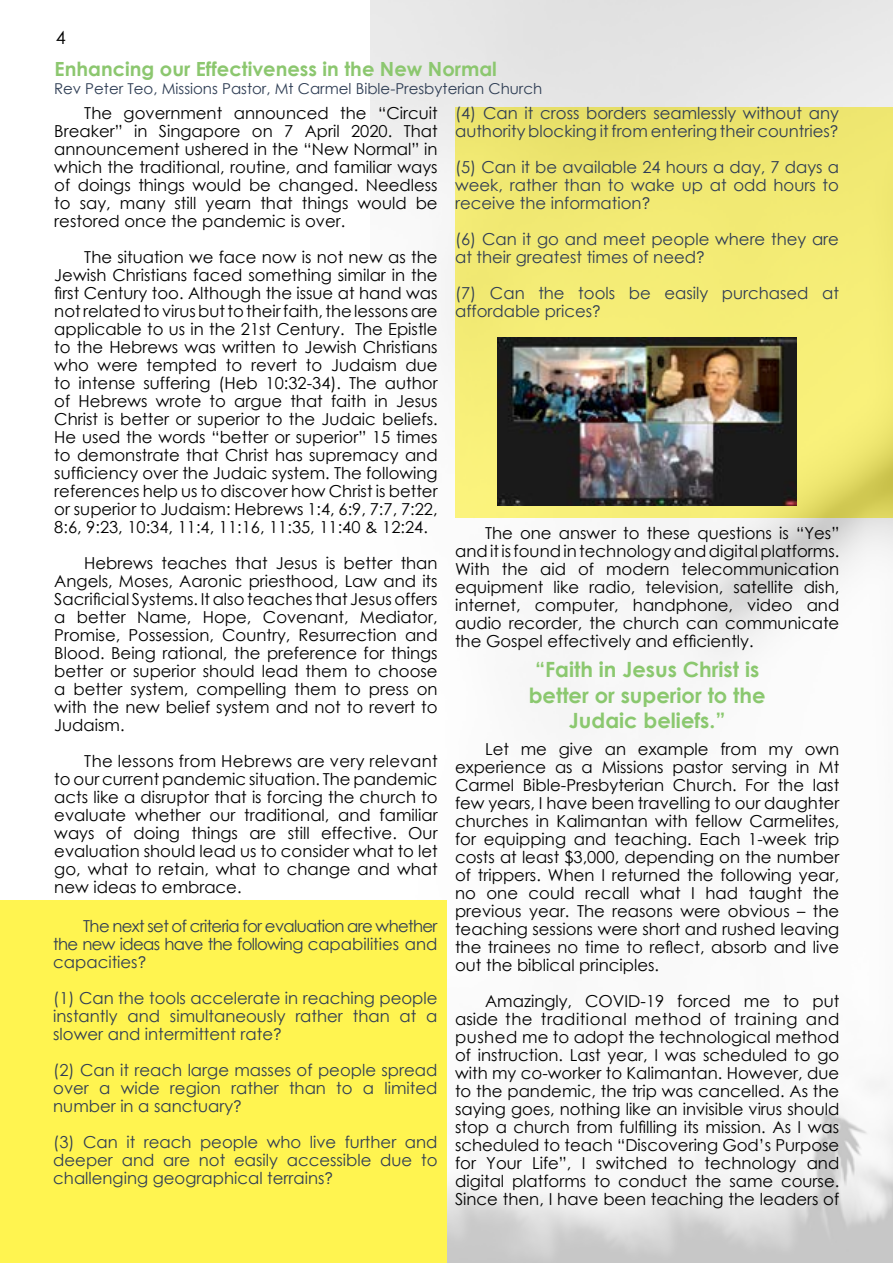
<style>
.page{position:relative;width:893px;height:1263px;background:#fff}
.page>*{position:absolute;margin:0;border:0;box-sizing:border-box;transform-origin:0 0}
.t1{font:700 21px/25.5px "Century Gothic";color:#8bc86f;text-align:center}
.t2{font:700 19.5px "Century Gothic";color:#8cc76f}
.t3{font:18px "Century Gothic";color:#000}
.t4{font:16.5px/18px "Century Gothic";color:#000;text-align:justify}
.t5{font:16.5px/18px "Century Gothic";color:#303d54;text-align:justify}
.t6{font:15px "Century Gothic";color:#2e3d54}
.s1{font-family:"Arcon"}
</style>
<div class="page">
<img style="left:371px;top:0;width:522px;height:1263px">
<div style="left:0;top:900px;width:446px;height:363px;background:#fff450"></div>
<img style="left:497px;top:337px;width:300px;height:168px">
<p class="t3" style="left:56px;top:25px;width:11px">4</p>
<p class="t2" style="left:55px;top:54px;width:444px">Enhancing our Effectiveness in the New Normal</p>
<p class="t6" style="left:54px;top:78px;width:490px">Rev Peter Teo, Missions Pastor, Mt Carmel Bible-Presbyterian Church</p>
<p class="t4" style="left:54px;top:104px;width:385px;text-indent:30px">The government announced the “Circuit Breaker” in Singapore on 7 April 2020. That announcement ushered in the “New Normal” in which the traditional, routine, and familiar ways of doings things would be changed. Needless to say, many still yearn that things would be restored once the pandemic is over.</p>
<p class="t4" style="left:54px;top:248px;width:385px;text-indent:30px">The situation we face now is not new as the Jewish Christians faced something similar in the first Century too. Although the issue at hand was not related to virus but to their faith, the lessons are applicable to us in the 21st Century. The Epistle to the Hebrews was written to Jewish Christians who were tempted to revert to Judaism due to intense suffering (Heb 10:32-34). The author of Hebrews wrote to argue that faith in Jesus Christ is better or superior to the Judaic beliefs.<br>He used the words “better or superior” 15 times to demonstrate that Christ has supremacy and sufficiency over the Judaic system. The following references help us to discover how Christ is better or superior to Judaism: Hebrews 1:4, 6:9, 7:7, 7:22, 8:6, 9:23, 10:34, 11:4, 11:16, 11:35, 11:40 &amp; 12:24.</p>
<p class="t4" style="left:54px;top:554px;width:385px;text-indent:30px">Hebrews teaches that Jesus is better than Angels, Moses, Aaronic priesthood, Law and its Sacrificial Systems. It also teaches that Jesus offers a better Name, Hope, Covenant, Mediator, Promise, Possession, Country, Resurrection and Blood. Being rational, the preference for things better or superior should lead them to choose a better system, compelling them to press on with the new belief system and not to revert to Judaism.</p>
<p class="t4" style="left:54px;top:752px;width:385px;text-indent:30px">The lessons from Hebrews are very relevant to our current pandemic situation. The pandemic acts like a disruptor that is forcing the church to evaluate whether our traditional, and familiar ways of doing things are still effective. Our evaluation should lead us to consider what to let go, what to retain, what to change and what new ideas to embrace.</p>
<p class="t5" style="left:53px;top:917px;width:386px;text-indent:30px">The next set of criteria for evaluation are whether the new ideas have the following capabilities and capacities<span class="s1">?</span></p>
<p class="t5" style="left:53px;top:989px;width:386px">(1) Can the tools accelerate in reaching people instantly and simultaneously rather than at a slower and intermittent rate<span class="s1">?</span></p>
<p class="t5" style="left:53px;top:1061px;width:386px">(2) Can it reach large masses of people spread over a wide region rather than to a limited number in a sanctuary<span class="s1">?</span></p>
<p class="t5" style="left:53px;top:1133px;width:386px">(3) Can it reach people who live further and deeper and are not easily accessible due to challenging geographical terrains<span class="s1">?</span></p>
<p class="t5" style="left:455px;top:104px;width:385px">(4) Can it cross borders seamlessly without any authority blocking it from entering their countries<span class="s1">?</span></p>
<p class="t5" style="left:455px;top:158px;width:385px">(5) Can it be available 24 hours a day, 7 days a week, rather than to wake up at odd hours to receive the information<span class="s1">?</span></p>
<p class="t5" style="left:455px;top:230px;width:385px">(6) Can it go and meet people where they are at their greatest times of need<span class="s1">?</span></p>
<p class="t5" style="left:455px;top:284px;width:385px">(7) Can the tools be easily purchased at affordable prices<span class="s1">?</span></p>
<p class="t4" style="left:455px;top:524px;width:386px;text-indent:30px">The one answer to these questions is “Yes” and it is found in technology and digital platforms.<br>With the aid of modern telecommunication equipment like radio, television, satellite dish, internet, computer, handphone, video and audio recorder, the church can communicate the Gospel effectively and efficiently.</p>
<p class="t1" style="left:529px;top:656px;width:238px">“Faith in Jesus Christ is better or superior to the<br>Judaic beliefs.”</p>
<p class="t4" style="left:455px;top:740px;width:386px;text-indent:30px">Let me give an example from my own experience as a Missions pastor serving in Mt Carmel Bible-Presbyterian Church. For the last few years, I have been travelling to our daughter churches in Kalimantan with fellow Carmelites, for equipping and teaching. Each 1-week trip costs at least $3,000, depending on the number of trippers. When I returned the following year, no one could recall what I had taught the previous year. The reasons were obvious – the teaching sessions were short and rushed leaving the trainees no time to reflect, absorb and live out the biblical principles.</p>
<p class="t4" style="left:455px;top:992px;width:386px;text-indent:30px">Amazingly, COVID-19 forced me to put aside the traditional method of training and pushed me to adopt the technological method of instruction. Last year, I was scheduled to go with my co-worker to Kalimantan. However, due to the pandemic, the trip was cancelled. As the saying goes, nothing like an invisible virus should stop a church from fulfilling its mission. As I was scheduled to teach “Discovering God’s Purpose for Your Life”, I switched to technology and digital platforms to conduct the same course.<br>Since then, I have been teaching the leaders of</p>
</div>
